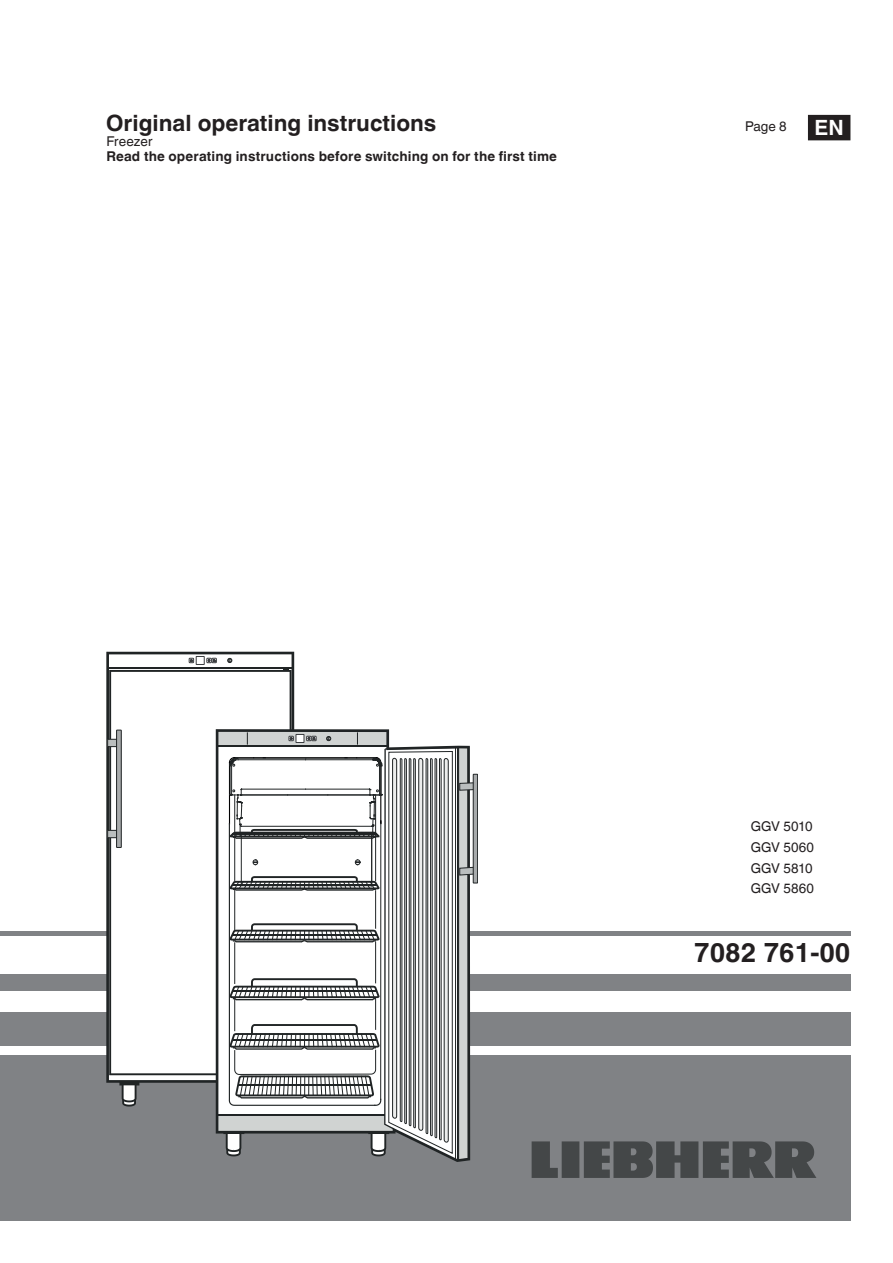
<style>
.page{position:relative;width:893px;height:1263px;background:#fff}
.page>*{position:absolute;margin:0;border:0;box-sizing:border-box;transform-origin:0 0}
.t1{font:700 27px "Helvetica Linotype";color:#231f20}
.t2{font:700 22.5px "Helvetica Linotype";color:#231f20}
.t3{font:700 21px "Helvetica Linotype";color:#fff}
.t4{font:700 13.5px "Helvetica Linotype";letter-spacing:.01em;color:#231f20}
.t5{font:13.5px/20.5px "Helvetica Linotype";letter-spacing:.005em;color:#231f20;text-align:justify}
</style>
<div class="page">
<div style="left:0;top:1054px;width:850px;height:166px;background:#808285"></div>
<div style="left:0;top:1012px;width:850px;height:34px;background:#808285"></div>
<div style="left:0;top:974px;width:850px;height:17px;background:#808285"></div>
<hr style="left:0;top:931px;width:850px;height:4px;background:#808285">
<svg style="left:532px;top:1141px;width:284px;height:37px"></svg>
<div style="left:809px;top:116px;width:41px;height:24px;background:#231f20"></div>
<div style="left:808px;top:115px;width:42px;height:25px;border:2px solid #231f20"></div>
<svg style="left:106px;top:652px;width:188px;height:431px"></svg>
<svg style="left:109px;top:670px;width:182px;height:405px"></svg>
<svg style="left:119px;top:1082px;width:20px;height:24px"></svg>
<hr style="left:108px;top:667px;width:185px;height:2px;background:#202425">
<svg style="left:227px;top:658px;width:5px;height:5px"></svg>
<div style="left:108px;top:830px;width:11px;height:8px;background:#babebe"></div>
<div style="left:107px;top:830px;width:13px;height:8px;border:1px solid #202425"></div>
<div style="left:108px;top:739px;width:11px;height:8px;background:#babebe"></div>
<div style="left:107px;top:739px;width:13px;height:8px;border:1px solid #202425"></div>
<svg style="left:116px;top:729px;width:6px;height:119px"></svg>
<svg style="left:189px;top:656px;width:28px;height:9px"></svg>
<svg style="left:217px;top:732px;width:261px;height:429px"></svg>
<h2 class="t2" style="left:106px;top:110px;width:332px">Original operating instructions</h2>
<p class="t5" style="left:745px;top:116px;width:43px">Page 8</p>
<p class="t5" style="left:106px;top:131px;width:48px">Freezer</p>
<p class="t4" style="left:106px;top:149px;width:452px">Read the operating instructions before switching on for the first time</p>
<h3 class="t3" style="left:815px;top:116px;width:31px">EN</h3>
<p class="t5" style="left:751px;top:816px;width:65px">GGV 5010<br>GGV 5060<br>GGV 5810<br>GGV 5860</p>
<h1 class="t1" style="left:694px;top:936px;width:158px">7082 761-00</h1>
</div>
